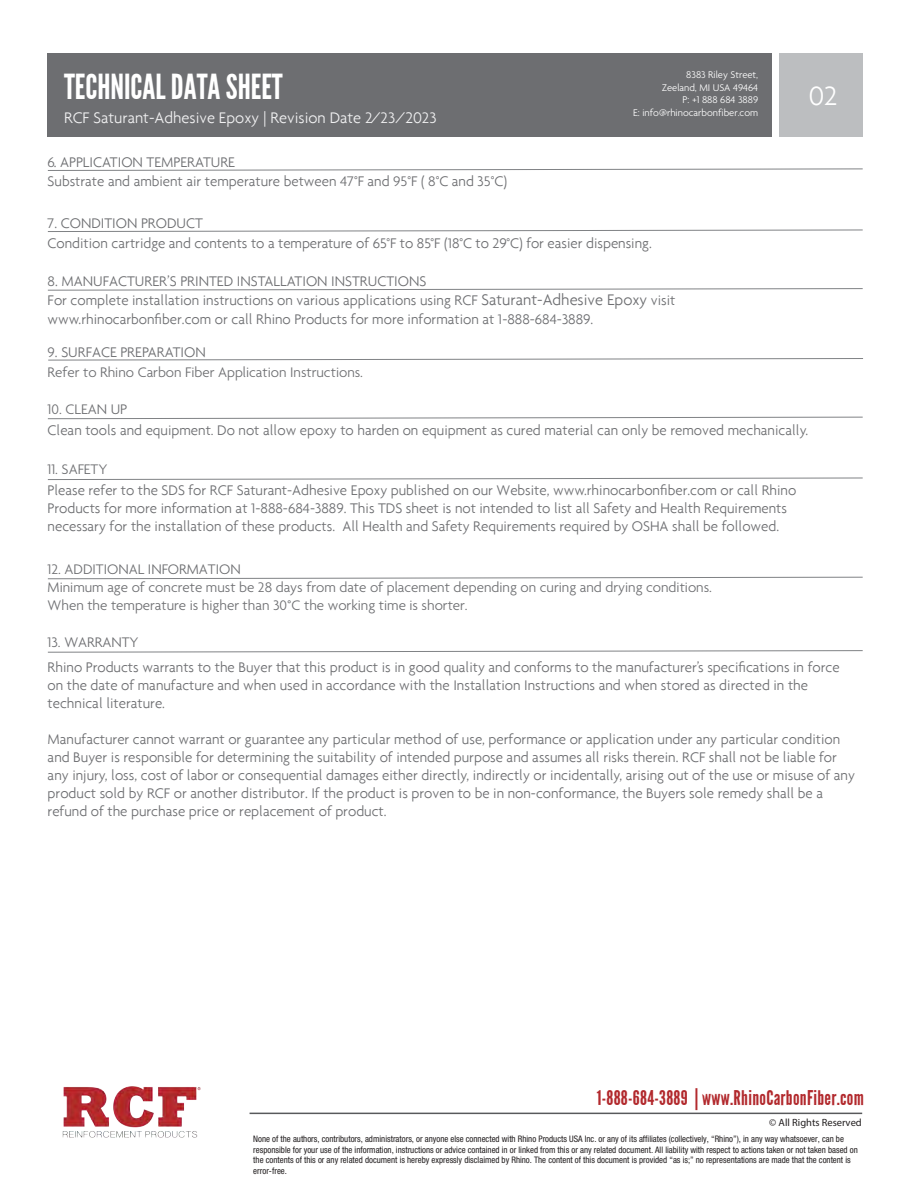
<style>
.page{position:relative;width:918px;height:1199px;background:#fff}
.page>*{position:absolute;margin:0;border:0;box-sizing:border-box;transform-origin:0 0}
.t1{font:34.5px "League Gothic";color:#fff}
.t2{font:300 28.5px "Agenda";color:#fff}
.t3{font:20.4px "League Gothic";letter-spacing:.015em;color:#b2292d}
.t4{font:300 16.5px "Agenda";color:#f1f1f2}
.t5{font:300 15px/18px "Agenda";color:#6d6e71}
.t6{font:300 10.5px/12.5px "Agenda";color:#fff;text-align:right}
.t7{font:10.5px "Myriad Pro";color:#231f20}
.t8{font:condensed 9px/10.6px "Helvetica Neue";color:#221e1f}
.s1{font-size:16.5px}
</style>
<div class="page">
<svg style="left:47px;top:168px;width:816px;height:3px"></svg>
<svg style="left:47px;top:229px;width:816px;height:3px"></svg>
<svg style="left:47px;top:288px;width:816px;height:3px"></svg>
<svg style="left:48px;top:358px;width:815px;height:3px"></svg>
<svg style="left:47px;top:416px;width:816px;height:3px"></svg>
<svg style="left:47px;top:477px;width:816px;height:3px"></svg>
<svg style="left:47px;top:576px;width:816px;height:3px"></svg>
<svg style="left:47px;top:650px;width:816px;height:3px"></svg>
<div style="left:48px;top:54px;width:724px;height:83px;background:#6d6e71"></div>
<div style="left:779px;top:54px;width:84px;height:83px;background:#bcbec0"></div>
<hr style="left:250px;top:1112px;width:612px;height:2px;background:#58595b">
<img style="left:62px;top:1086px;width:139px;height:52px">
<h1 class="t1" style="left:64px;top:67px;width:220px">TECHNICAL DATA SHEET</h1>
<p class="t4" style="left:64px;top:108px;width:374px">RCF Saturant-Adhesive Epoxy | Revision Date 2/23/2023</p>
<p class="t6" style="left:633px;top:69px;width:126px">8383 Riley Street,<br>Zeeland, MI USA 49464<br>P: +1 888 684 3889<br>E: info@rhinocarbonfiber.com</p>
<h2 class="t2" style="left:809px;top:79px;width:30px">02</h2>
<p class="t5" style="left:48px;top:153px;width:461px;line-height:19.5px">6. APPLICATION TEMPERATURE<br>Substrate and ambient air temperature between 47°F and 95°F ( 8°C and 35°C)</p>
<p class="t5" style="left:48px;top:215px;width:606px;line-height:19.5px">7. CONDITION PRODUCT<br>Condition cartridge and contents to a temperature of 65°F to 85°F (18°C to 29°C) for easier dispensing.</p>
<p class="t5" style="left:48px;top:272px;width:629px;line-height:18.9px">8. MANUFACTURER’S PRINTED INSTALLATION INSTRUCTIONS<br>For complete installation instructions on various applications using RCF <span class="s1">Saturant-Adhesive Epoxy</span> visit www.rhinocarbonfiber.com or call Rhino Products for more information at 1-888-684-3889.</p>
<p class="t5" style="left:48px;top:342px;width:317px;line-height:20.4px">9. SURFACE PREPARATION<br>Refer to Rhino Carbon Fiber Application Instructions.</p>
<p class="t5" style="left:48px;top:399px;width:762px;line-height:20.9px">10. CLEAN UP<br>Clean tools and equipment. Do not allow epoxy to harden on equipment as cured material can only be removed mechanically.</p>
<p class="t5" style="left:48px;top:462px;width:61px">11. SAFETY</p>
<p class="t5" style="left:48px;top:481px;width:750px">Please refer to the SDS for RCF Saturant-Adhesive Epoxy published on our Website, www.rhinocarbonfiber.com or call Rhino<br>Products for more information at 1-888-684-3889. This TDS sheet is not intended to list all Safety and Health Requirements necessary for the installation of these products. All Health and Safety Requirements required by OSHA shall be followed.</p>
<p class="t5" style="left:48px;top:561px;width:666px">12. ADDITIONAL INFORMATION<br>Minimum age of concrete must be 28 days from date of placement depending on curing and drying conditions.<br>When the temperature is higher than 30°C the working time is shorter.</p>
<p class="t5" style="left:48px;top:634px;width:93px">13. WARRANTY</p>
<p class="t5" style="left:48px;top:658px;width:793px">Rhino Products warrants to the Buyer that this product is in good quality and conforms to the manufacturer’s specifications in force on the date of manufacture and when used in accordance with the Installation Instructions and when stored as directed in the technical literature.</p>
<p class="t5" style="left:48px;top:730px;width:809px">Manufacturer cannot warrant or guarantee any particular method of use, performance or application under any particular condition and Buyer is responsible for determining the suitability of intended purpose and assumes all risks therein. RCF shall not be liable for any injury, loss, cost of labor or consequential damages either directly, indirectly or incidentally, arising out of the use or misuse of any product sold by RCF or another distributor. If the product is proven to be in non-conformance, the Buyers sole remedy shall be a refund of the purchase price or replacement of product.</p>
<h3 class="t3" style="left:597px;top:1085px;width:269px">1-888-684-3889 | www.RhinoCarbonFiber.com</h3>
<p class="t8" style="left:253px;top:1133px;width:606px">None of the authors, contributors, administrators, or anyone else connected with Rhino Products USA Inc. or any of its affiliates (collectively, “Rhino”), in any way whatsoever, can be responsible for your use of the information, instructions or advice contained in or linked from this or any related document. All liability with respect to actions taken or not taken based on the contents of this or any related document is hereby expressly disclaimed by Rhino. The content of this document is provided “as is;” no representations are made that the content is error-free.</p>
<p class="t7" style="left:769px;top:1116px;width:94px">© All Rights Reserved</p>
</div>
